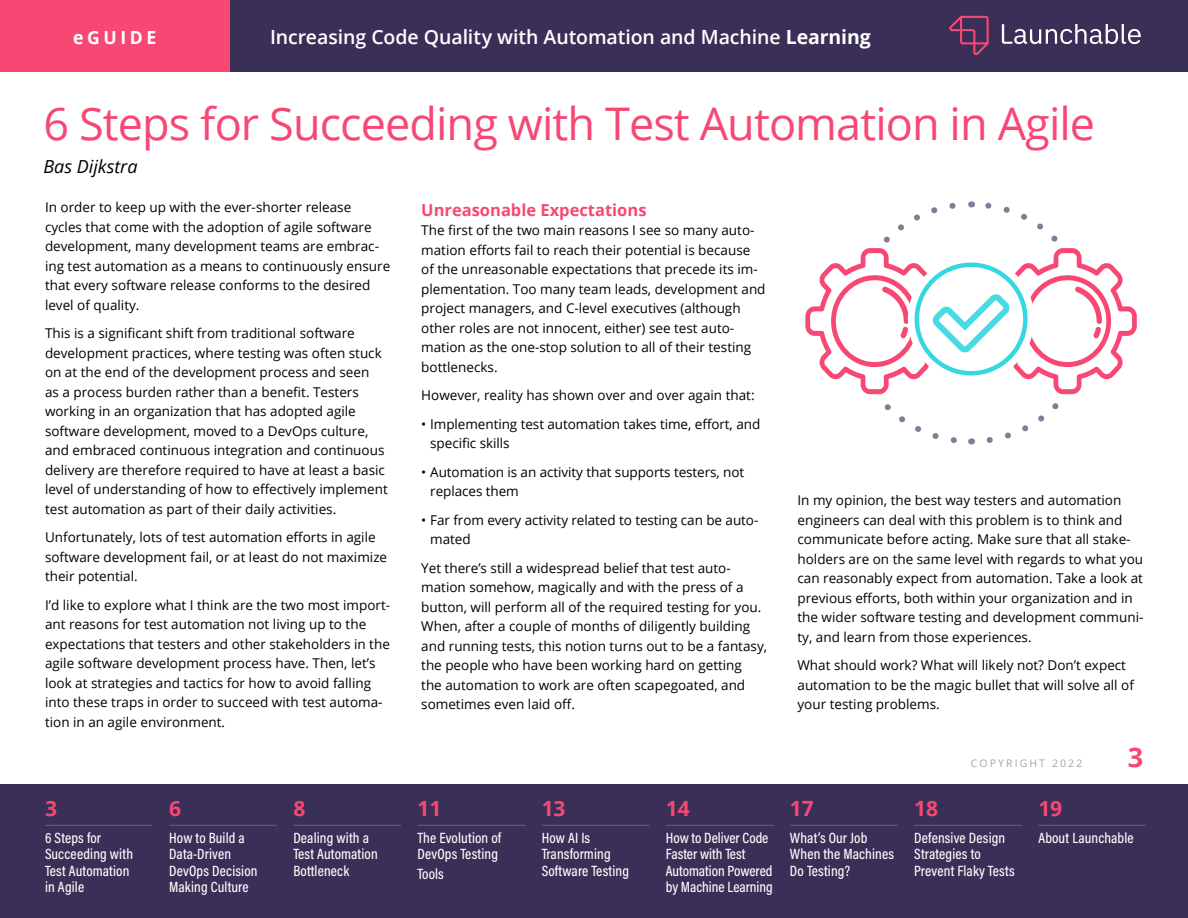
<style>
.page{position:relative;width:1188px;height:918px;background:#fff}
.page>*{position:absolute;margin:0;border:0;box-sizing:border-box;transform-origin:0 0}
.t1{font:45px "Open Sans";letter-spacing:-.02em;color:#f74874}
.t2{font:700 27px "Open Sans";color:#f74874}
.t3{font:700 21px "Open Sans";color:#f74874}
.t4{font:600 19.5px "Open Sans";letter-spacing:-.005em;color:#fff}
.t5{font:italic 18px "Open Sans";color:#000}
.t6{font:700 18px "Open Sans";letter-spacing:.2em;color:#fff}
.t7{font:700 16.5px "Open Sans";color:#f74874}
.t8{font:15px/16.5px "Acumin Variable Concept";letter-spacing:.01em;color:#fff}
.t9{font:13.5px/19.5px "Open Sans";color:#000}
.t10{font:10.5px "Open Sans";letter-spacing:.2em;color:#a6a6a6}
.s1{font-weight:700}
</style>
<div class="page">
<svg style="left:805px;top:201px;width:332px;height:244px"></svg>
<div style="left:915px;top:263px;width:113px;height:113px;border:4px solid #35d7e1;border-radius:50%"></div>
<div style="left:0;top:0;width:1188px;height:71px;background:#3a2f57"></div>
<div style="left:0;top:0;width:230px;height:71px;background:#f74874"></div>
<div style="left:0;top:784px;width:1188px;height:134px;background:#3a2f57"></div>
<hr style="left:45px;top:825px;width:108px;height:1px;background:#666">
<hr style="left:169px;top:825px;width:108px;height:1px;background:#666">
<hr style="left:293px;top:825px;width:108px;height:1px;background:#666">
<hr style="left:417px;top:825px;width:108px;height:1px;background:#666">
<hr style="left:542px;top:825px;width:107px;height:1px;background:#666">
<hr style="left:666px;top:825px;width:108px;height:1px;background:#666">
<hr style="left:790px;top:825px;width:108px;height:1px;background:#666">
<hr style="left:914px;top:825px;width:108px;height:1px;background:#666">
<hr style="left:1038px;top:825px;width:108px;height:1px;background:#666">
<svg style="left:1002px;top:24px;width:139px;height:20px"></svg>
<svg style="left:949px;top:16px;width:40px;height:40px"></svg>
<h3 class="t6" style="left:73px;top:25px;width:84px">eGUIDE</h3>
<h3 class="t4" style="left:270px;top:23px;width:602px">Increasing Code Quality with Automation and Machine <span class="s1">Learning</span></h3>
<h1 class="t1" style="left:44px;top:93px;width:1053px">6 Steps for Succeeding with Test Automation in Agile</h1>
<h3 class="t5" style="left:44px;top:155px;width:96px">Bas Dijkstra</h3>
<p class="t9" style="left:45px;top:197px;width:347px">In order to keep up with the ever-shorter release cycles that come with the adoption of agile software development, many development teams are embrac&shy;ing test automation as a means to continuously ensure that every software release conforms to the desired level of quality.</p>
<p class="t9" style="left:45px;top:323px;width:344px">This is a significant shift from traditional software development practices, where testing was often stuck on at the end of the development process and seen<br>as a process burden rather than a benefit. Testers working in an organization that has adopted agile software development, moved to a DevOps culture, and embraced continuous integration and continuous delivery are therefore required to have at least a basic level of understanding of how to effectively implement test automation as part of their daily activities.</p>
<p class="t9" style="left:45px;top:527px;width:344px">Unfortunately, lots of test automation efforts in agile software development fail, or at least do not maximize their potential.</p>
<p class="t9" style="left:45px;top:595px;width:347px">I’d like to explore what I think are the two most import&shy;ant reasons for test automation not living up to the expectations that testers and other stakeholders in the agile software development process have. Then, let’s look at strategies and tactics for how to avoid falling into these traps in order to succeed with test automa&shy;tion in an agile environment.</p>
<h3 class="t3" style="left:45px;top:793px;width:13px">3</h3>
<p class="t8" style="left:45px;top:829px;width:90px">6 Steps for<br>Succeeding with<br>Test Automation in Agile</p>
<h3 class="t3" style="left:169px;top:793px;width:13px">6</h3>
<p class="t8" style="left:169px;top:829px;width:90px">How to Build a<br>Data-Driven<br>DevOps Decision<br>Making Culture</p>
<h3 class="t3" style="left:293px;top:793px;width:13px">8</h3>
<p class="t8" style="left:293px;top:829px;width:86px">Dealing with a<br>Test Automation<br>Bottleneck</p>
<p class="t7" style="left:421px;top:198px;width:227px">Unreasonable Expectations</p>
<p class="t9" style="left:421px;top:220px;width:346px">The first of the two main reasons I see so many auto&shy;mation efforts fail to reach their potential is because of the unreasonable expectations that precede its im&shy;plementation. Too many team leads, development and project managers, and C-level executives (although other roles are not innocent, either) see test auto&shy;mation as the one-stop solution to all of their testing bottlenecks.</p>
<p class="t9" style="left:421px;top:385px;width:335px">However, reality has shown over and over again that:</p>
<p class="t9" style="left:430px;top:414px;width:332px;text-indent:-9px">• Implementing test automation takes time, effort, and specific skills</p>
<p class="t9" style="left:430px;top:462px;width:316px;text-indent:-9px">• Automation is an activity that supports testers, not replaces them</p>
<p class="t9" style="left:430px;top:510px;width:330px;text-indent:-9px">• Far from every activity related to testing can be auto&shy;mated</p>
<p class="t9" style="left:421px;top:558px;width:347px">Yet there’s still a widespread belief that test auto&shy;mation somehow, magically and with the press of a button, will perform all of the required testing for you.<br>When, after a couple of months of diligently building and running tests, this notion turns out to be a fantasy, the people who have been working hard on getting<br>the automation to work are often scapegoated, and sometimes even laid off.</p>
<h3 class="t3" style="left:417px;top:793px;width:25px">11</h3>
<p class="t8" style="left:417px;top:829px;width:85px">The Evolution of<br>DevOps Testing</p>
<p class="t8" style="left:417px;top:865px;width:28px">Tools</p>
<h3 class="t3" style="left:542px;top:793px;width:25px">13</h3>
<p class="t8" style="left:542px;top:829px;width:89px">How AI Is<br>Transforming<br>Software Testing</p>
<h3 class="t3" style="left:666px;top:793px;width:25px">14</h3>
<p class="t8" style="left:666px;top:829px;width:108px">How to Deliver Code<br>Faster with Test<br>Automation Powered by Machine Learning</p>
<p class="t9" style="left:797px;top:490px;width:347px">In my opinion, the best way testers and automation engineers can deal with this problem is to think and communicate before acting. Make sure that all stake&shy;holders are on the same level with regards to what you can reasonably expect from automation. Take a look at previous efforts, both within your organization and in the wider software testing and development communi&shy;ty, and learn from those experiences.</p>
<p class="t9" style="left:797px;top:655px;width:338px">What should work? What will likely not? Don’t expect automation to be the magic bullet that will solve all of your testing problems.</p>
<h3 class="t3" style="left:790px;top:793px;width:25px">17</h3>
<p class="t8" style="left:790px;top:829px;width:106px">What’s Our Job<br>When the Machines<br>Do Testing?</p>
<p class="t10" style="left:971px;top:756px;width:113px">COPYRIGHT 2022</p>
<h2 class="t2" style="left:1128px;top:738px;width:17px">3</h2>
<h3 class="t3" style="left:914px;top:793px;width:25px">18</h3>
<p class="t8" style="left:914px;top:829px;width:102px">Defensive Design<br>Strategies to<br>Prevent Flaky Tests</p>
<h3 class="t3" style="left:1038px;top:793px;width:25px">19</h3>
<p class="t8" style="left:1038px;top:829px;width:97px">About Launchable</p>
</div>
